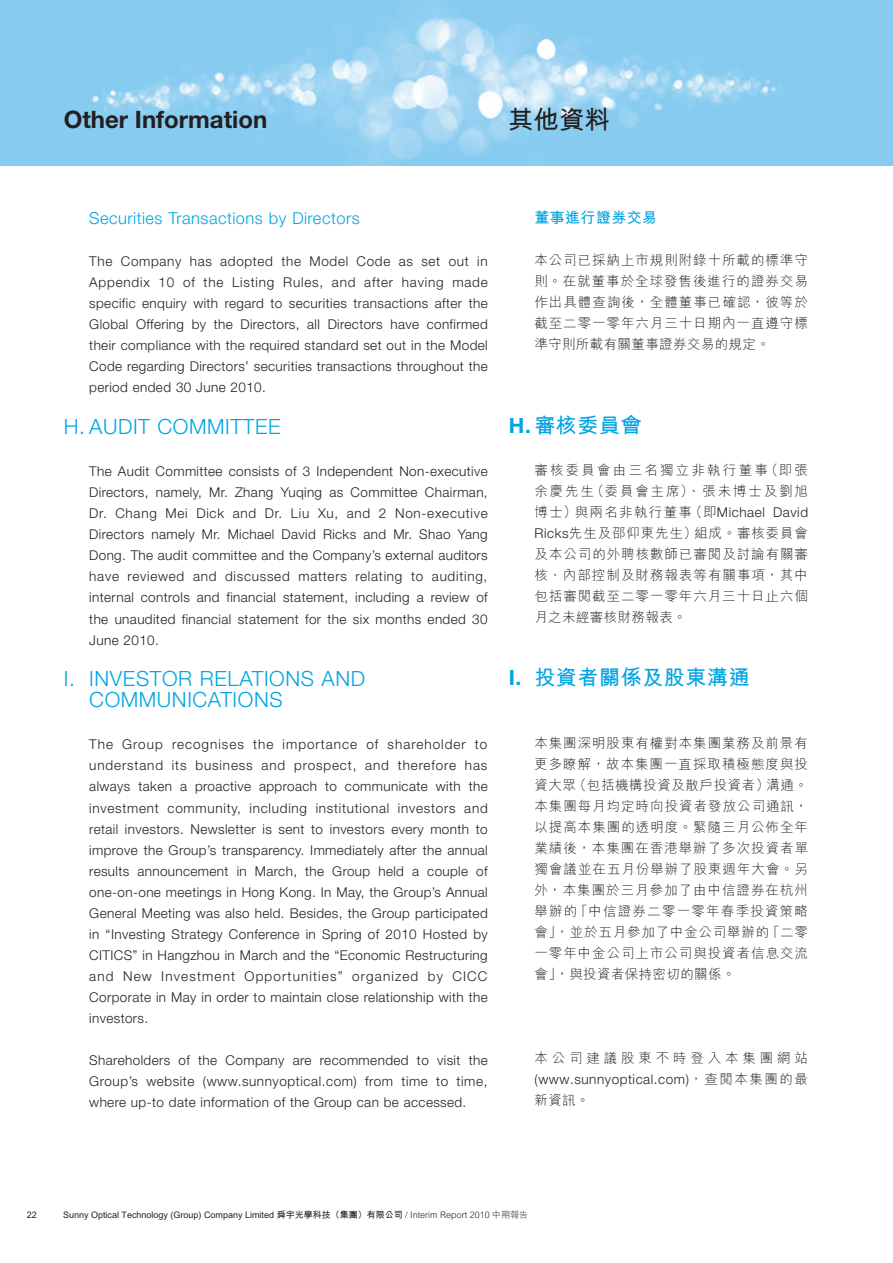
<style>
.page{position:relative;width:893px;height:1263px;background:#fff}
.page>*{position:absolute;margin:0;border:0;box-sizing:border-box;transform-origin:0 0}
.t1{font:700 25.5px "M Hei HK";color:#231f20}
.t2{font:700 24px "Helvetica Neue LT Std";color:#231f20}
.t3{font:300 21px/21px "Helvetica Neue LT Std";letter-spacing:.03em;color:#00a5e3}
.t4{font:700 21px "M Hei HK";letter-spacing:.03em;color:#00a5e3}
.t5{font:300 16.5px "Helvetica Neue LT Std";letter-spacing:.03em;color:#00a5e3}
.t6{font:700 15px "M Hei HK";letter-spacing:.03em;color:#00a5e3}
.t7{font:300 13.5px/21px "Helvetica Neue LT Std";letter-spacing:.03em;color:#231f20;text-align:justify}
.t8{font:300 13.5px/21px "M Hei HK";letter-spacing:.07em;color:#231f20;text-align:justify}
.t9{font:300 13.5px "M Hei HK";letter-spacing:.285em;color:#231f20}
.t10{font:700 9px "M Hei HK";color:#231f20}
.s1{font-family:"Helvetica Neue LT Std"}
.s2{font-family:"M Hei HK"}
.s3{font-weight:300}
</style>
<div class="page">
<img style="left:0;top:0;width:893px;height:166px">
<h2 class="t2" style="left:64px;top:104px;width:205px">Other Information</h2>
<h1 class="t1" style="left:508px;top:101px;width:103px">其他資料</h1>
<p class="t5" style="left:89px;top:208px;width:272px">Securities Transactions by Directors</p>
<p class="t7" style="left:89px;top:251px;width:400px">The Company has adopted the Model Code as set out in Appendix 10 of the Listing Rules, and after having made specific enquiry with regard to securities transactions after the Global Offering by the Directors, all Directors have confirmed their compliance with the required standard set out in the Model Code regarding Directors’ securities transactions throughout the period ended 30 June 2010.</p>
<h3 class="t3" style="left:64px;top:416px;width:218px">H. AUDIT COMMITTEE</h3>
<p class="t7" style="left:89px;top:461px;width:400px">The Audit Committee consists of 3 Independent Non-executive Directors, namely, Mr. Zhang Yuqing as Committee Chairman, Dr. Chang Mei Dick and Dr. Liu Xu, and 2 Non-executive Directors namely Mr. Michael David Ricks and Mr. Shao Yang Dong. The audit committee and the Company’s external auditors have reviewed and discussed matters relating to auditing, internal controls and financial statement, including a review of the unaudited financial statement for the six months ended 30<br>June 2010.</p>
<h3 class="t3" style="left:89px;top:668px;width:277px;text-indent:-26px">I. INVESTOR RELATIONS AND<br>COMMUNICATIONS</h3>
<p class="t7" style="left:89px;top:734px;width:400px">The Group recognises the importance of shareholder to understand its business and prospect, and therefore has always taken a proactive approach to communicate with the investment community, including institutional investors and retail investors. Newsletter is sent to investors every month to improve the Group’s transparency. Immediately after the annual results announcement in March, the Group held a couple of one-on-one meetings in Hong Kong. In May, the Group’s Annual General Meeting was also held. Besides, the Group participated in “Investing Strategy Conference in Spring of 2010 Hosted by CITICS” in Hangzhou in March and the “Economic Restructuring and New Investment Opportunities” organized by CICC Corporate in May in order to maintain close relationship with the investors.</p>
<p class="t7" style="left:89px;top:1049px;width:400px">Shareholders of the Company are recommended to visit the Group’s website (www.sunnyoptical.com) from time to time, where up-to date information of the Group can be accessed.</p>
<p class="t6" style="left:534px;top:207px;width:124px">董事進行證券交易</p>
<p class="t8" style="left:534px;top:249px;width:275px">本公司已採納上市規則附錄十所載的標準守則。在就董事於全球發售後進行的證券交易作出具體查詢後，全體董事已確認，彼等於截至二零一零年六月三十日期內一直遵守標準守則所載有關董事證券交易的規定。</p>
<h3 class="t4" style="left:509px;top:410px;width:134px"><span class="s1">H.</span> 審核委員會</h3>
<p class="t8" style="left:534px;top:459px;width:275px">審核委員會由三名獨立非執行董事（即張余慶先生（委員會主席）、張未博士及劉旭博士）與兩名非執行董事（即<span class="s1">Michael David Ricks</span>先生及邵仰東先生）組成。審核委員會及本公司的外聘核數師已審閱及討論有關審核、內部控制及財務報表等有關事項，其中包括審閱截至二零一零年六月三十日止六個月之未經審核財務報表。</p>
<h3 class="t4" style="left:509px;top:662px;width:242px"><span class="s1">I.</span> 投資者關係及股東溝通</h3>
<p class="t8" style="left:534px;top:732px;width:275px">本集團深明股東有權對本集團業務及前景有更多瞭解，故本集團一直採取積極態度與投資大眾（包括機構投資及散戶投資者）溝通。本集團每月均定時向投資者發放公司通訊，以提高本集團的透明度。緊隨三月公佈全年業績後，本集團在香港舉辦了多次投資者單獨會議並在五月份舉辦了股東週年大會。另外，本集團於三月參加了由中信證券在杭州舉辦的「中信證券二零一零年春季投資策略會」，並於五月參加了中金公司舉辦的「二零一零年中金公司上市公司與投資者信息交流會」，與投資者保持密切的關係。</p>
<p class="t9" style="left:534px;top:1049px;width:275px">本公司建議股東不時登入本集團網站</p>
<p class="t7" style="left:534px;top:1069px;width:275px">(www.sunnyoptical.com)<span class="s2">，查閱本集團的最</span></p>
<p class="t8" style="left:535px;top:1089px;width:57px">新資訊。</p>
<p class="t10" style="left:27px;top:1208px;width:12px">22</p>
<p class="t10" style="left:63px;top:1208px;width:467px">Sunny Optical Technology (Group) Company Limited 舜宇光學科技（集團）有限公司 <span class="s3">/ Interim Report 2010 中期報告</span></p>
</div>
